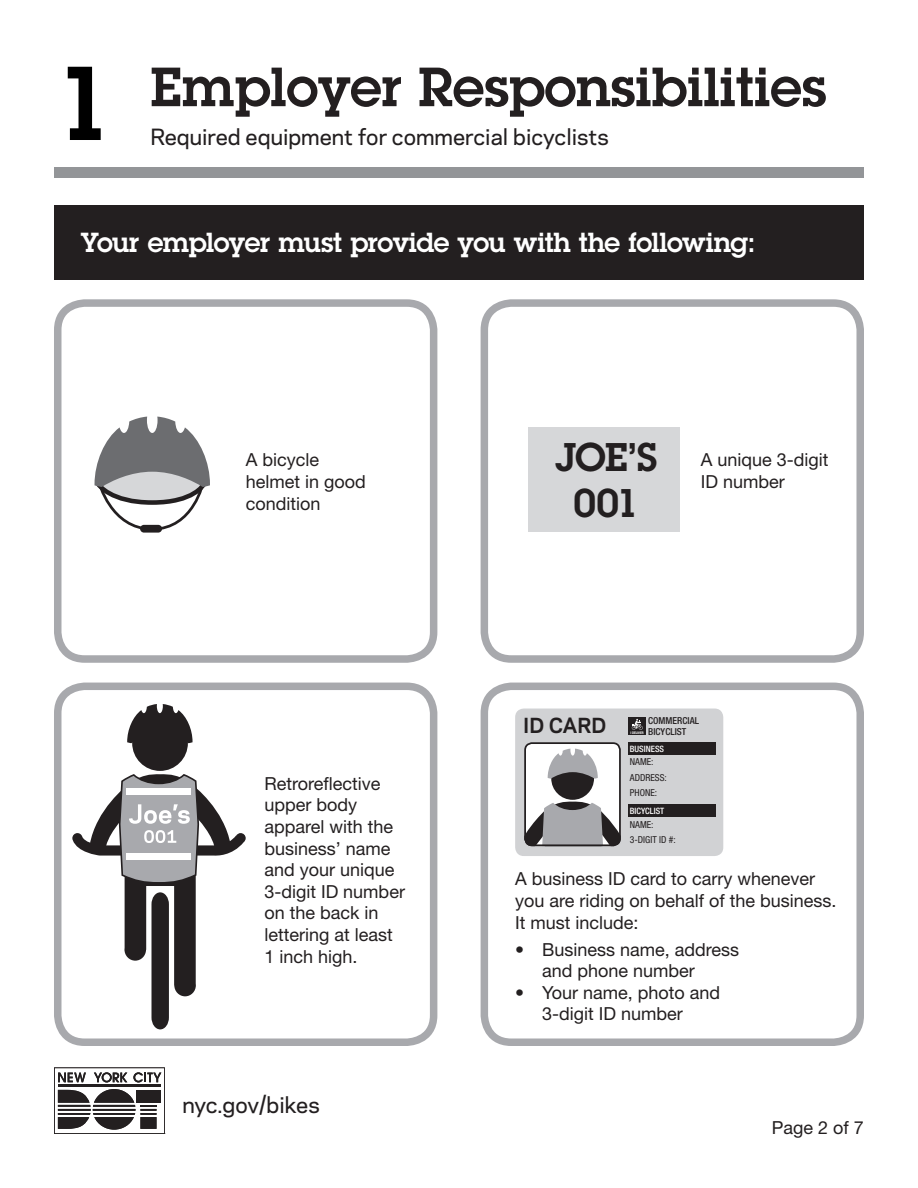
<style>
.page{position:relative;width:918px;height:1188px;background:#fff}
.page>*{position:absolute;margin:0;border:0;box-sizing:border-box;transform-origin:0 0}
.t1{font:600 102.6px "Lubalin Graph Std";color:#000}
.H1_black{font:600 54px "Lubalin Graph Std";color:#231f20}
.t2{font:600 39.15px "Lubalin Graph Std";letter-spacing:-.02em;color:#231f20}
.t3{font:600 27px "Lubalin Graph Std";letter-spacing:-.015em;color:#fff}
.Heading_2{font:500 21px "Galaxie Polaris";color:#231f20}
.Heading_3{font:700 19.5px "Galaxie Polaris";color:#231f20}
.Body{font:18px/21.6px "Helvetica Neue LT Std";color:#231f20}
.ID{font:condensed 9.6px "Helvetica Neue LT Std";color:#231f20}
.ID-2{font:500 condensed 9.6px "Helvetica Neue LT Std";letter-spacing:.005em;color:#231f20}
.Heading_3-2{font:500 condensed 8.7px "Helvetica Neue LT Std";color:#fff}
.t4{font:700 condensed 3.45px "Helvetica Neue";color:#fff}
</style>
<div class="page">
<div style="left:54px;top:683px;width:383px;height:363px;border:8px solid #a8a9ad;border-radius:27px"></div>
<div style="left:54px;top:299px;width:383px;height:364px;border:8px solid #a8a9ad;border-radius:27px"></div>
<div style="left:481px;top:683px;width:383px;height:363px;border:8px solid #a8a9ad;border-radius:27px"></div>
<div style="left:481px;top:299px;width:383px;height:364px;border:8px solid #a8a9ad;border-radius:27px"></div>
<div style="left:54px;top:205px;width:809px;height:75px;background:#231f20"></div>
<div style="left:54px;top:168px;width:809px;height:10px;background:#939598"></div>
<svg style="left:54px;top:1067px;width:111px;height:67px"></svg>
<svg style="left:140px;top:525px;width:22px;height:8px"></svg>
<svg style="left:94px;top:417px;width:116px;height:115px"></svg>
<div style="left:528px;top:427px;width:151px;height:105px;background:#d6d7d9"></div>
<div style="left:132px;top:715px;width:56px;height:56px;background:#231f20;border-radius:50%"></div>
<svg style="left:127px;top:704px;width:66px;height:39px"></svg>
<svg style="left:72px;top:774px;width:174px;height:255px"></svg>
<div style="left:126px;top:853px;width:64px;height:6px;background:#fff"></div>
<div style="left:126px;top:789px;width:64px;height:6px;background:#fff"></div>
<div style="left:515px;top:709px;width:208px;height:147px;background:#d1d2d4;border-radius:9px"></div>
<div style="left:628px;top:804px;width:88px;height:13px;background:#231f20"></div>
<div style="left:628px;top:742px;width:88px;height:13px;background:#231f20"></div>
<div style="left:628px;top:717px;width:18px;height:18px;background:#231f20"></div>
<svg style="left:632px;top:719px;width:11px;height:11px"></svg>
<div style="left:525px;top:743px;width:95px;height:102px;background:#fff;border-radius:7px"></div>
<svg style="left:525px;top:802px;width:95px;height:43px"></svg>
<div style="left:551px;top:757px;width:43px;height:43px;background:#231f20;border-radius:50%"></div>
<svg style="left:548px;top:749px;width:50px;height:30px"></svg>
<div style="left:524px;top:742px;width:97px;height:104px;border:2px solid #231f20;border-radius:7px"></div>
<p class="t1" style="left:54px;top:36px;width:61px">1</p>
<p class="H1_black" style="left:150px;top:51px;width:678px">Employer Responsibilities</p>
<p class="Heading_2" style="left:150px;top:121px;width:460px">Required equipment for commercial bicyclists</p>
<p class="t3" style="left:81px;top:224px;width:676px">Your employer must provide you with the following:</p>
<p class="t2" style="left:555px;top:431px;width:104px">JOE’S</p>
<p class="t2" style="left:573px;top:477px;width:67px">001</p>
<p class="Body" style="left:246px;top:449px;width:122px">A bicycle helmet in good condition</p>
<p class="Body" style="left:701px;top:449px;width:129px">A unique 3-digit<br>ID number</p>
<p class="Body" style="left:265px;top:772px;width:142px">Retroreflective upper body apparel with the business’ name and your unique<br>3-digit ID number on the back in lettering at least<br>1 inch high.</p>
<p class="Heading_2" style="left:183px;top:1090px;width:139px">nyc.gov/bikes</p>
<p class="Heading_3" style="left:523px;top:711px;width:85px">ID CARD</p>
<p class="ID-2" style="left:648px;top:715px;width:52px">COMMERCIAL</p>
<p class="t4" style="left:630px;top:730px;width:15px">I DELIVER</p>
<p class="ID-2" style="left:648px;top:725px;width:40px">BICYCLIST</p>
<p class="Heading_3-2" style="left:630px;top:743px;width:36px">BUSINESS</p>
<p class="ID" style="left:630px;top:756px;width:25px">NAME:</p>
<p class="ID" style="left:630px;top:772px;width:38px">ADDRESS:</p>
<p class="ID" style="left:630px;top:787px;width:29px">PHONE:</p>
<p class="ID" style="left:630px;top:819px;width:25px">NAME:</p>
<p class="ID" style="left:630px;top:834px;width:47px">3-DIGIT ID #:</p>
<p class="Heading_3-2" style="left:630px;top:806px;width:36px">BICYCLIST</p>
<p class="Body" style="left:515px;top:868px;width:323px">A business ID card to carry whenever you are riding on behalf of the business.<br>It must include:</p>
<p class="Body" style="left:542px;top:938px;width:199px;text-indent:-27px">• Business name, address and phone number</p>
<p class="Body" style="left:515px;top:981px;width:207px;text-align:center">• Your name, photo and<br>3-digit ID number</p>
<p class="Body" style="left:772px;top:1117px;width:94px">Page 2 of 7</p>
</div>
